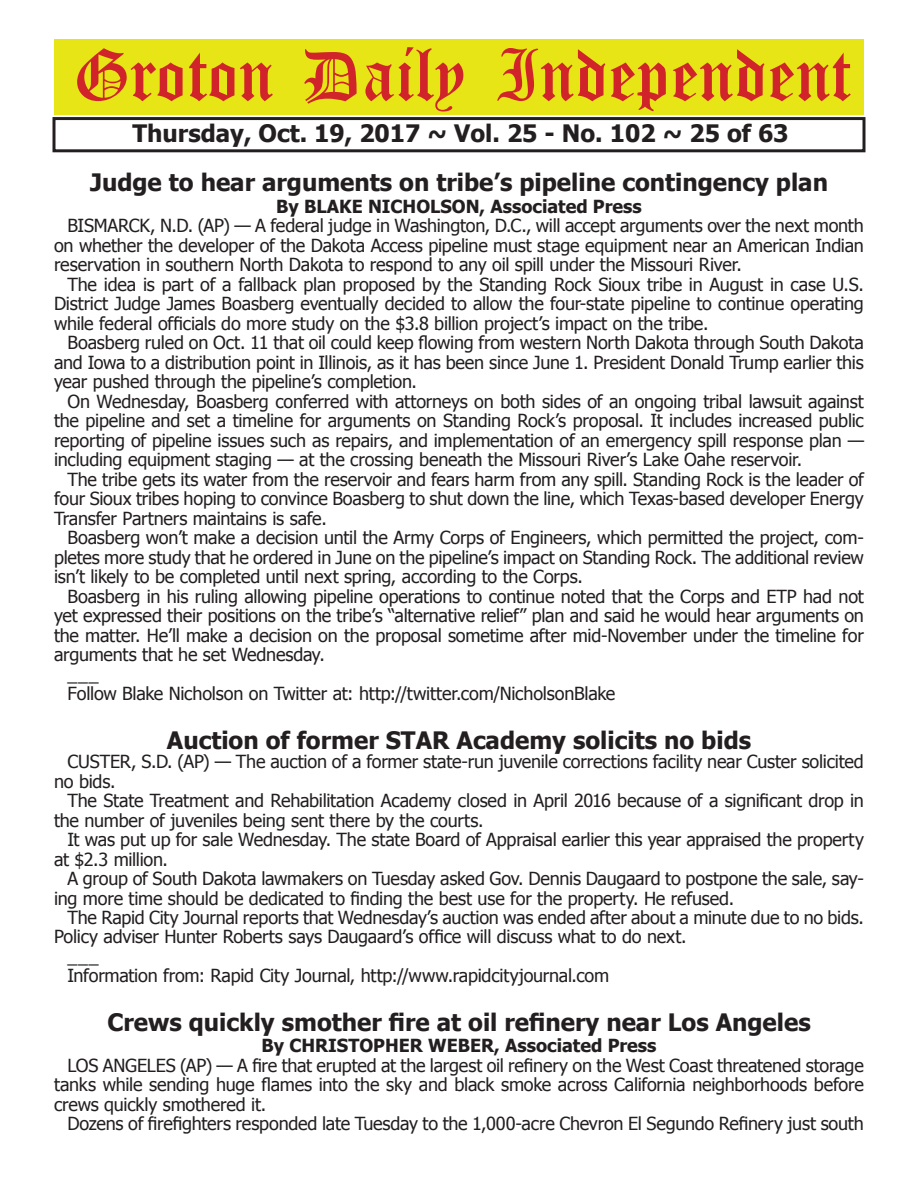
<style>
.page{position:relative;width:918px;height:1188px;background:#fff}
.page>*{position:absolute;margin:0;border:0;box-sizing:border-box;transform-origin:0 0}
.t1{font:54px "Old English Five";color:#d1232a}
.t2{font:700 24px "Tahoma";color:#231f20}
.t3{font:18px/19.5px "Tahoma";letter-spacing:-.01em;color:#231f20;text-align:justify}
.t4{font:700 18px "Tahoma";color:#231f20}
</style>
<div class="page">
<div style="left:52px;top:117px;width:814px;height:35px;border:3px solid #231f20"></div>
<div style="left:54px;top:40px;width:810px;height:75px;background:#e7e515"></div>
<h1 class="t1" style="left:73px;top:50px;width:779px">Groton Daily Independent</h1>
<h2 class="t2" style="left:133px;top:116px;width:658px">Thursday, Oct. 19, 2017 ~ Vol. 25 - No. 102 ~ 25 of 63</h2>
<h2 class="t2" style="left:90px;top:166px;width:740px">Judge to hear arguments on tribe’s pipeline contingency plan</h2>
<p class="t4" style="left:276px;top:194px;width:367px">By BLAKE NICHOLSON, Associated Press</p>
<p class="t3" style="left:54px;top:215px;width:811px;text-indent:14px">BISMARCK, N.D. (AP) — A federal judge in Washington, D.C., will accept arguments over the next month on whether the developer of the Dakota Access pipeline must stage equipment near an American Indian reservation in southern North Dakota to respond to any oil spill under the Missouri River.</p>
<p class="t3" style="left:54px;top:274px;width:811px;text-indent:14px">The idea is part of a fallback plan proposed by the Standing Rock Sioux tribe in August in case U.S.<br>District Judge James Boasberg eventually decided to allow the four-state pipeline to continue operating while federal officials do more study on the $3.8 billion project’s impact on the tribe.</p>
<p class="t3" style="left:54px;top:332px;width:811px;text-indent:14px">Boasberg ruled on Oct. 11 that oil could keep flowing from western North Dakota through South Dakota and Iowa to a distribution point in Illinois, as it has been since June 1. President Donald Trump earlier this year pushed through the pipeline’s completion.</p>
<p class="t3" style="left:54px;top:391px;width:812px;text-indent:14px">On Wednesday, Boasberg conferred with attorneys on both sides of an ongoing tribal lawsuit against the pipeline and set a timeline for arguments on Standing Rock’s proposal. It includes increased public reporting of pipeline issues such as repairs, and implementation of an emergency spill response plan — including equipment staging — at the crossing beneath the Missouri River’s Lake Oahe reservoir.</p>
<p class="t3" style="left:54px;top:469px;width:811px;text-indent:14px">The tribe gets its water from the reservoir and fears harm from any spill. Standing Rock is the leader of four Sioux tribes hoping to convince Boasberg to shut down the line, which Texas-based developer Energy Transfer Partners maintains is safe.</p>
<p class="t3" style="left:54px;top:527px;width:811px;text-indent:14px">Boasberg won’t make a decision until the Army Corps of Engineers, which permitted the project, com&shy;pletes more study that he ordered in June on the pipeline’s impact on Standing Rock. The additional review isn’t likely to be completed until next spring, according to the Corps.</p>
<p class="t3" style="left:68px;top:586px;width:798px">Boasberg in his ruling allowing pipeline operations to continue noted that the Corps and ETP had not</p>
<p class="t3" style="left:54px;top:605px;width:811px">yet expressed their positions on the tribe’s “alternative relief” plan and said he would hear arguments on</p>
<p class="t3" style="left:54px;top:625px;width:811px">the matter. He’ll make a decision on the proposal sometime after mid-November under the timeline for</p>
<p class="t3" style="left:54px;top:644px;width:272px">arguments that he set Wednesday.</p>
<p class="t3" style="left:68px;top:663px;width:33px">___</p>
<p class="t3" style="left:68px;top:683px;width:549px">Follow Blake Nicholson on Twitter at: http://twitter.com/NicholsonBlake</p>
<h2 class="t2" style="left:167px;top:723px;width:586px">Auction of former STAR Academy solicits no bids</h2>
<p class="t3" style="left:54px;top:751px;width:811px;text-indent:14px">CUSTER, S.D. (AP) — The auction of a former state-run juvenile corrections facility near Custer solicited no bids.</p>
<p class="t3" style="left:54px;top:790px;width:811px;text-indent:14px">The State Treatment and Rehabilitation Academy closed in April 2016 because of a significant drop in the number of juveniles being sent there by the courts.</p>
<p class="t3" style="left:54px;top:829px;width:812px;text-indent:14px">It was put up for sale Wednesday. The state Board of Appraisal earlier this year appraised the property at $2.3 million.</p>
<p class="t3" style="left:54px;top:868px;width:812px;text-indent:14px">A group of South Dakota lawmakers on Tuesday asked Gov. Dennis Daugaard to postpone the sale, say&shy;ing more time should be dedicated to finding the best use for the property. He refused.</p>
<p class="t3" style="left:68px;top:907px;width:798px">The Rapid City Journal reports that Wednesday’s auction was ended after about a minute due to no bids.</p>
<p class="t3" style="left:54px;top:926px;width:634px">Policy adviser Hunter Roberts says Daugaard’s office will discuss what to do next.</p>
<p class="t3" style="left:68px;top:946px;width:33px">___</p>
<p class="t3" style="left:68px;top:965px;width:543px">Information from: Rapid City Journal, http://www.rapidcityjournal.com</p>
<h2 class="t2" style="left:107px;top:1005px;width:705px">Crews quickly smother fire at oil refinery near Los Angeles</h2>
<p class="t4" style="left:261px;top:1033px;width:397px">By CHRISTOPHER WEBER, Associated Press</p>
<p class="t3" style="left:54px;top:1055px;width:811px;text-indent:14px">LOS ANGELES (AP) — A fire that erupted at the largest oil refinery on the West Coast threatened storage tanks while sending huge flames into the sky and black smoke across California neighborhoods before crews quickly smothered it.</p>
<p class="t3" style="left:68px;top:1113px;width:798px">Dozens of firefighters responded late Tuesday to the 1,000-acre Chevron El Segundo Refinery just south</p>
</div>
